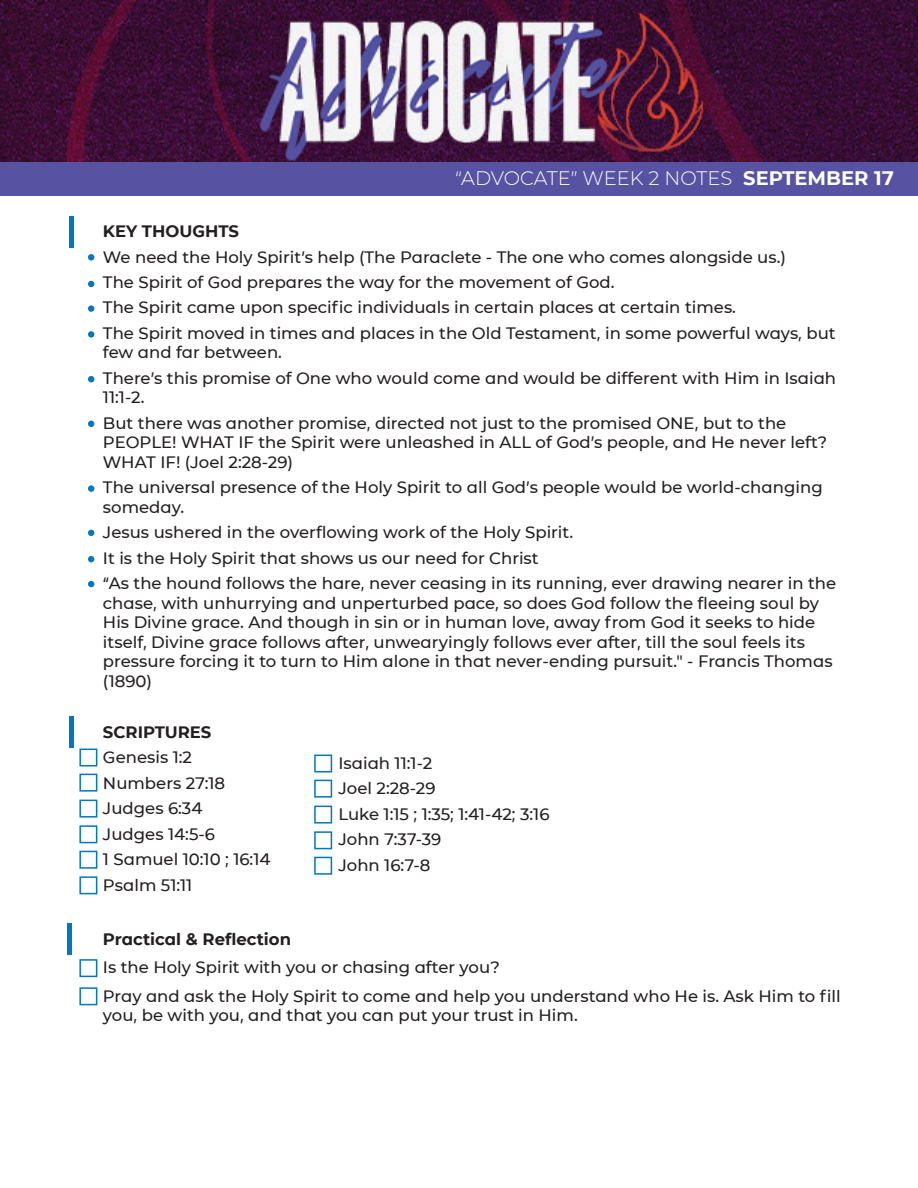
<style>
.page{position:relative;width:918px;height:1188px;background:#fff}
.page>*{position:absolute;margin:0;border:0;box-sizing:border-box;transform-origin:0 0}
.t1{font:300 19.5px "CMG Sans";color:#fff}
.t2{font:500 16.5px/25.5px "CMG Sans";color:#231f20}
.t3{font:700 16.5px "CMG Sans";color:#231f20}
.s1{font-weight:700}
</style>
<div class="page">
<div style="left:79px;top:749px;width:18px;height:18px;border:2px solid #0078c0"></div>
<div style="left:79px;top:774px;width:18px;height:18px;border:2px solid #0078c0"></div>
<div style="left:79px;top:800px;width:18px;height:18px;border:2px solid #0078c0"></div>
<div style="left:79px;top:825px;width:18px;height:18px;border:2px solid #0078c0"></div>
<div style="left:79px;top:851px;width:18px;height:18px;border:2px solid #0078c0"></div>
<div style="left:314px;top:755px;width:18px;height:18px;border:2px solid #0078c0"></div>
<div style="left:314px;top:780px;width:18px;height:18px;border:2px solid #0078c0"></div>
<div style="left:314px;top:806px;width:18px;height:18px;border:2px solid #0078c0"></div>
<div style="left:314px;top:831px;width:18px;height:18px;border:2px solid #0078c0"></div>
<div style="left:314px;top:857px;width:18px;height:18px;border:2px solid #0078c0"></div>
<div style="left:79px;top:876px;width:18px;height:18px;border:2px solid #0078c0"></div>
<div style="left:79px;top:959px;width:18px;height:18px;border:2px solid #0078c0"></div>
<div style="left:79px;top:987px;width:18px;height:18px;border:2px solid #0078c0"></div>
<div style="left:67px;top:923px;width:5px;height:32px;background:#0078c0"></div>
<div style="left:69px;top:716px;width:5px;height:32px;background:#0078c0"></div>
<div style="left:69px;top:217px;width:5px;height:31px;background:#0078c0"></div>
<div style="left:88px;top:254px;width:6px;height:7px;background:#0078c0;border-radius:50%"></div>
<svg style="left:88px;top:281px;width:6px;height:6px"></svg>
<div style="left:88px;top:305px;width:6px;height:7px;background:#0078c0;border-radius:50%"></div>
<div style="left:88px;top:331px;width:6px;height:7px;background:#0078c0;border-radius:50%"></div>
<svg style="left:88px;top:376px;width:6px;height:6px"></svg>
<svg style="left:88px;top:421px;width:6px;height:6px"></svg>
<div style="left:88px;top:485px;width:6px;height:7px;background:#0078c0;border-radius:50%"></div>
<svg style="left:88px;top:530px;width:6px;height:6px"></svg>
<svg style="left:88px;top:556px;width:6px;height:6px"></svg>
<svg style="left:88px;top:581px;width:6px;height:6px"></svg>
<div style="left:0;top:160px;width:918px;height:36px;background:#5752a2"></div>
<img style="left:0;top:0;width:918px;height:162px">
<p class="t1" style="left:455px;top:165px;width:440px">“ADVOCATE” WEEK 2 NOTES <span class="s1">SEPTEMBER 17</span></p>
<p class="t3" style="left:103px;top:219px;width:138px">KEY THOUGHTS</p>
<p class="t2" style="left:103px;top:243px;width:734px">We need the Holy Spirit’s help (The Paraclete - The one who comes alongside us.)<br>The Spirit of God prepares the way for the movement of God.<br>The Spirit came upon specific individuals in certain places at certain times.<br>The Spirit moved in times and places in the Old Testament, in some powerful ways, but</p>
<p class="t2" style="left:103px;top:339px;width:735px">few and far between.<br>There’s this promise of One who would come and would be different with Him in Isaiah</p>
<p class="t2" style="left:103px;top:384px;width:685px">11:1-2.<br>But there was another promise, directed not just to the promised ONE, but to the</p>
<p class="t2" style="left:103px;top:432px;width:726px;line-height:19.5px">PEOPLE! WHAT IF the Spirit were unleashed in ALL of God’s people, and He never left?<br>WHAT IF! (Joel 2:28-29)</p>
<p class="t2" style="left:103px;top:477px;width:721px;line-height:19.5px">The universal presence of the Holy Spirit to all God’s people would be world-changing someday.</p>
<p class="t2" style="left:103px;top:519px;width:735px">Jesus ushered in the overflowing work of the Holy Spirit.<br>It is the Holy Spirit that shows us our need for Christ<br>“As the hound follows the hare, never ceasing in its running, ever drawing nearer in the</p>
<p class="t2" style="left:103px;top:593px;width:731px;line-height:19.5px">chase, with unhurrying and unperturbed pace, so does God follow the fleeing soul by His Divine grace. And though in sin or in human love, away from God it seeks to hide itself, Divine grace follows after, unwearyingly follows ever after, till the soul feels its pressure forcing it to turn to Him alone in that never-ending pursuit." - Francis Thomas (1890)</p>
<p class="t3" style="left:103px;top:720px;width:110px">SCRIPTURES</p>
<p class="t2" style="left:103px;top:744px;width:169px">Genesis 1:2<br>Numbers 27:18<br>Judges 6:34<br>Judges 14:5-6<br>1 Samuel 10:10 ; 16:14<br>Psalm 51:11</p>
<p class="t2" style="left:338px;top:749px;width:213px">Isaiah 11:1-2<br>Joel 2:28-29<br>Luke 1:15 ; 1:35; 1:41-42; 3:16<br>John 7:37-39<br>John 16:7-8</p>
<p class="t3" style="left:103px;top:927px;width:190px">Practical &amp; Reflection</p>
<p class="t2" style="left:103px;top:953px;width:739px;line-height:28.5px">Is the Holy Spirit with you or chasing after you?<br>Pray and ask the Holy Spirit to come and help you understand who He is. Ask Him to fill</p>
<p class="t2" style="left:103px;top:1002px;width:476px">you, be with you, and that you can put your trust in Him.</p>
</div>
